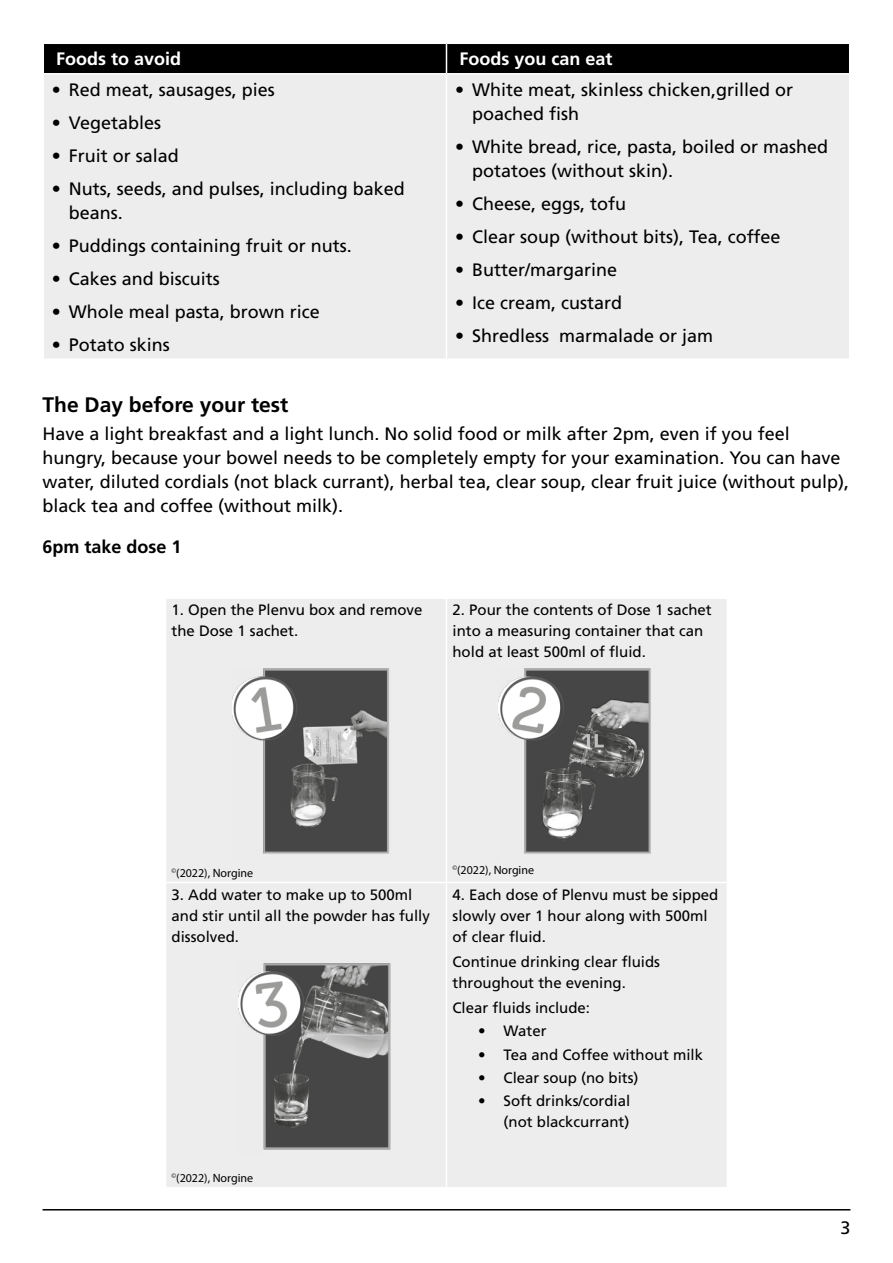
<style>
.page{position:relative;width:893px;height:1263px;background:#fff}
.page>*{position:absolute;margin:0;border:0;box-sizing:border-box;transform-origin:0 0}
.t1{font:700 21px "Frutiger LT Std";color:#000}
.Cell-left{font:18px/24px "Frutiger LT Std";color:#000}
.Body_text{font:18px/24px "Frutiger LT Std";color:#000}
.t2{font:700 18px "Frutiger LT Std";color:#fff}
.Sub_header{font:700 18px "Frutiger LT Std";color:#000}
.t3{font:15px/21px "Frutiger LT Std";color:#000}
.t4{font:12px "Myriad Pro";color:#000}
</style>
<div class="page">
<hr style="left:43px;top:1209px;width:807px;height:1px;background:#000">
<div style="left:44px;top:75px;width:805px;height:284px;background:#ededed"></div>
<div style="left:44px;top:43px;width:805px;height:30px;background:#000"></div>
<hr style="left:446px;top:75px;width:1px;height:284px;background:#fff">
<div style="left:166px;top:599px;width:561px;height:588px;background:#ededed"></div>
<hr style="left:446px;top:599px;width:1px;height:283px;background:#fff">
<hr style="left:165px;top:882px;width:281px;height:1px;background:#fff">
<hr style="left:446px;top:882px;width:282px;height:1px;background:#fff">
<hr style="left:446px;top:883px;width:1px;height:304px;background:#fff">
<img style="left:233px;top:667px;width:158px;height:193px">
<img style="left:499px;top:667px;width:153px;height:193px">
<img style="left:238px;top:960px;width:153px;height:193px">
<h3 class="t2" style="left:56px;top:48px;width:127px">Foods to avoid</h3>
<h3 class="t2" style="left:459px;top:48px;width:155px">Foods you can eat</h3>
<p class="Cell-left" style="left:52px;top:78px;width:225px">• Red meat, sausages, pies</p>
<p class="Cell-left" style="left:52px;top:111px;width:111px">• Vegetables</p>
<p class="Cell-left" style="left:52px;top:144px;width:129px">• Fruit or salad</p>
<p class="Cell-left" style="left:69px;top:177px;width:338px;text-indent:-17px">• Nuts, seeds, and pulses, including baked beans.</p>
<p class="Cell-left" style="left:52px;top:234px;width:302px">• Puddings containing fruit or nuts.</p>
<p class="Cell-left" style="left:52px;top:267px;width:170px">• Cakes and biscuits</p>
<p class="Cell-left" style="left:52px;top:300px;width:270px">• Whole meal pasta, brown rice</p>
<p class="Cell-left" style="left:52px;top:333px;width:120px">• Potato skins</p>
<p class="Cell-left" style="left:472px;top:78px;width:323px;text-indent:-17px">• White meat, skinless chicken,grilled or poached fish</p>
<p class="Cell-left" style="left:472px;top:135px;width:358px;text-indent:-17px">• White bread, rice, pasta, boiled or mashed potatoes (without skin).</p>
<p class="Cell-left" style="left:455px;top:192px;width:173px">• Cheese, eggs, tofu</p>
<p class="Cell-left" style="left:455px;top:225px;width:327px">• Clear soup (without bits), Tea, coffee</p>
<p class="Cell-left" style="left:455px;top:258px;width:164px">• Butter/margarine</p>
<p class="Cell-left" style="left:455px;top:291px;width:169px">• Ice cream, custard</p>
<p class="Cell-left" style="left:455px;top:324px;width:260px">• Shredless marmalade or jam</p>
<h2 class="t1" style="left:43px;top:392px;width:247px">The Day before your test</h2>
<p class="Body_text" style="left:43px;top:422px;width:808px">Have a light breakfast and a light lunch. No solid food or milk after 2pm, even if you feel hungry, because your bowel needs to be completely empty for your examination. You can have water, diluted cordials (not black currant), herbal tea, clear soup, clear fruit juice (without pulp), black tea and coffee (without milk).</p>
<h3 class="Sub_header" style="left:43px;top:536px;width:141px">6pm take dose 1</h3>
<p class="t3" style="left:172px;top:600px;width:252px">1. Open the Plenvu box and remove the Dose 1 sachet.</p>
<p class="t3" style="left:452px;top:600px;width:261px">2. Pour the contents of Dose 1 sachet into a measuring container that can hold at least 500ml of fluid.</p>
<p class="t4" style="left:172px;top:865px;width:83px"><sup>©</sup>(2022), Norgine</p>
<p class="t4" style="left:452px;top:862px;width:83px"><sup>©</sup>(2022), Norgine</p>
<p class="t3" style="left:172px;top:884px;width:260px">3. Add water to make up to 500ml and stir until all the powder has fully dissolved.</p>
<p class="t3" style="left:452px;top:884px;width:267px">4. Each dose of Plenvu must be sipped slowly over 1 hour along with 500ml of clear fluid.</p>
<p class="t3" style="left:452px;top:951px;width:209px">Continue drinking clear fluids throughout the evening.</p>
<p class="t3" style="left:452px;top:998px;width:139px">Clear fluids include:</p>
<p class="t3" style="left:478px;top:1021px;width:70px">• Water</p>
<p class="t3" style="left:478px;top:1044px;width:227px">• Tea and Coffee without milk</p>
<p class="t3" style="left:478px;top:1067px;width:162px">• Clear soup (no bits)</p>
<p class="t3" style="left:478px;top:1090px;width:154px;text-align:right">• Soft drinks/cordial (not blackcurrant)</p>
<p class="t4" style="left:172px;top:1170px;width:83px"><sup>©</sup>(2022), Norgine</p>
<p class="Body_text" style="left:840px;top:1216px;width:12px">3</p>
</div>
